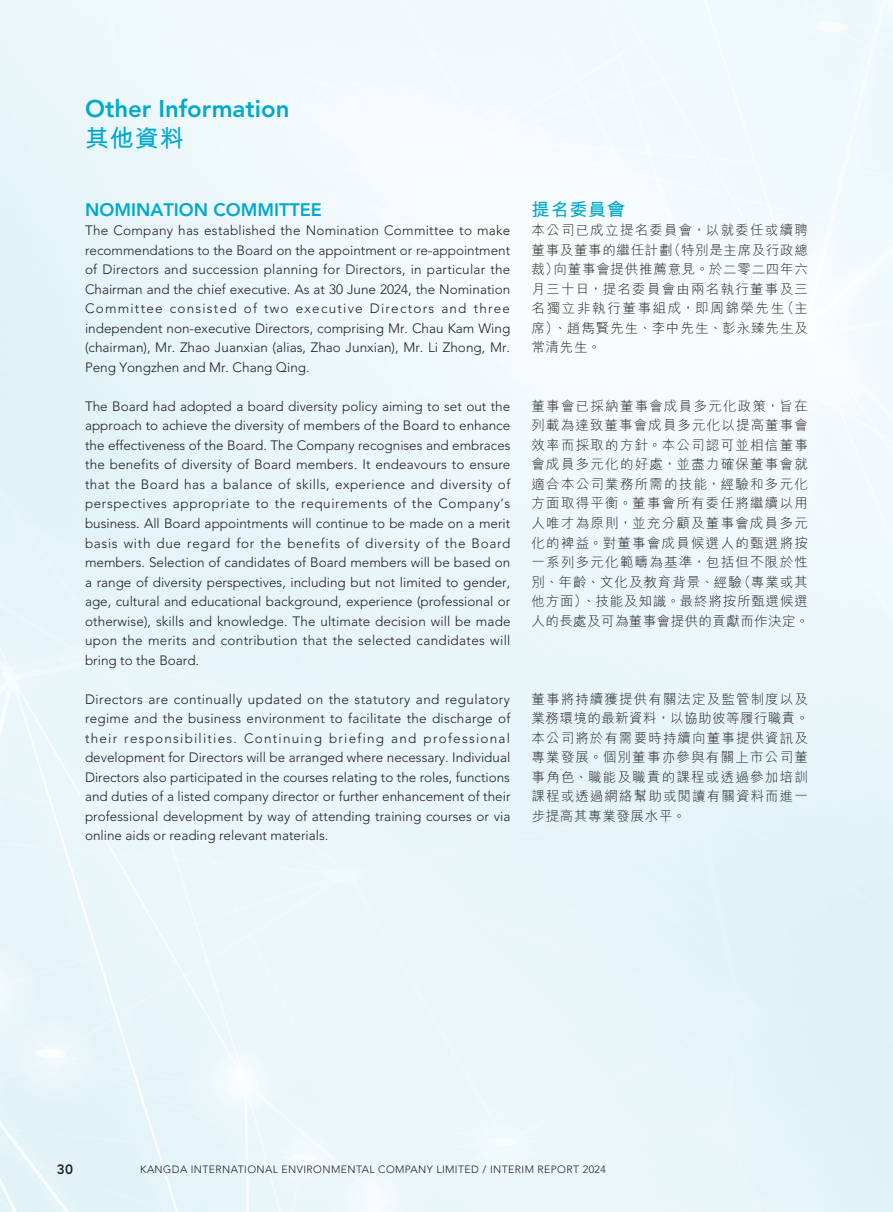
<style>
.page{position:relative;width:893px;height:1212px;background:#fff}
.page>*{position:absolute;margin:0;border:0;box-sizing:border-box;transform-origin:0 0}
.t1{font:800 24px "Avenir LT Std";color:#00a9cc}
.t2{font:700 24px "M Hei HK";color:#00a9cc}
._01_H1{font:800 18px "Avenir LT Std";color:#00a9cc}
._01_H1-2{font:700 18px "M Hei HK";letter-spacing:.05em;color:#00a9cc}
._00_txt{font:300 13.5px/19.5px "Avenir LT Std";color:#231f20;text-align:justify}
._00_txt-2{font:300 13.5px/19.5px "M Hei HK";letter-spacing:.075em;color:#231f20;text-align:justify}
.t3{font:800 13.5px "Avenir LT Std";color:#231f20}
.t4{font:300 10.5px "Avenir LT Std";letter-spacing:.04em;color:#231f20}
</style>
<div class="page">
<h1 class="t1" style="left:85px;top:94px;width:206px">Other Information</h1>
<h1 class="t2" style="left:85px;top:120px;width:100px">其他資料</h1>
<p class="_01_H1" style="left:85px;top:199px;width:238px">NOMINATION COMMITTEE</p>
<p class="_00_txt" style="left:85px;top:221px;width:427px">The Company has established the Nomination Committee to make recommendations to the Board on the appointment or re-appointment of Directors and succession planning for Directors, in particular the Chairman and the chief executive. As at 30 June 2024, the Nomination Committee consisted of two executive Directors and three independent non-executive Directors, comprising Mr. Chau Kam Wing (chairman), Mr. Zhao Juanxian (alias, Zhao Junxian), Mr. Li Zhong, Mr.<br>Peng Yongzhen and Mr. Chang Qing.</p>
<p class="_00_txt" style="left:85px;top:397px;width:427px">The Board had adopted a board diversity policy aiming to set out the approach to achieve the diversity of members of the Board to enhance the effectiveness of the Board. The Company recognises and embraces the benefits of diversity of Board members. It endeavours to ensure that the Board has a balance of skills, experience and diversity of perspectives appropriate to the requirements of the Company’s business. All Board appointments will continue to be made on a merit basis with due regard for the benefits of diversity of the Board members. Selection of candidates of Board members will be based on a range of diversity perspectives, including but not limited to gender, age, cultural and educational background, experience (professional or otherwise), skills and knowledge. The ultimate decision will be made upon the merits and contribution that the selected candidates will bring to the Board.</p>
<p class="_00_txt" style="left:85px;top:689px;width:427px">Directors are continually updated on the statutory and regulatory regime and the business environment to facilitate the discharge of their responsibilities. Continuing briefing and professional development for Directors will be arranged where necessary. Individual Directors also participated in the courses relating to the roles, functions and duties of a listed company director or further enhancement of their professional development by way of attending training courses or via online aids or reading relevant materials.</p>
<p class="_01_H1-2" style="left:531px;top:196px;width:95px">提名委員會</p>
<p class="_00_txt-2" style="left:531px;top:221px;width:278px">本公司已成立提名委員會，以就委任或續聘董事及董事的繼任計劃（特別是主席及行政總裁）向董事會提供推薦意見。於二零二四年六月三十日，提名委員會由兩名執行董事及三名獨立非執行董事組成，即周錦榮先生（主席）、趙雋賢先生、李中先生、彭永臻先生及常清先生。</p>
<p class="_00_txt-2" style="left:531px;top:396px;width:279px">董事會已採納董事會成員多元化政策，旨在列載為達致董事會成員多元化以提高董事會效率而採取的方針。本公司認可並相信董事會成員多元化的好處，並盡力確保董事會就適合本公司業務所需的技能，經驗和多元化方面取得平衡。董事會所有委任將繼續以用人唯才為原則，並充分顧及董事會成員多元化的裨益。對董事會成員候選人的甄選將按一系列多元化範疇為基準，包括但不限於性別、年齡、文化及教育背景、經驗（專業或其他方面）、技能及知識。最終將按所甄選候選人的長處及可為董事會提供的貢獻而作決定。</p>
<p class="_00_txt-2" style="left:531px;top:689px;width:279px">董事將持續獲提供有關法定及監管制度以及業務環境的最新資料，以協助彼等履行職責。本公司將於有需要時持續向董事提供資訊及專業發展。個別董事亦參與有關上市公司董事角色、職能及職責的課程或透過參加培訓課程或透過網絡幫助或閱讀有關資料而進一步提高其專業發展水平。</p>
<p class="t3" style="left:57px;top:1161px;width:18px">30</p>
<p class="t4" style="left:140px;top:1163px;width:467px">KANGDA INTERNATIONAL ENVIRONMENTAL COMPANY LIMITED / INTERIM REPORT 2024</p>
</div>
